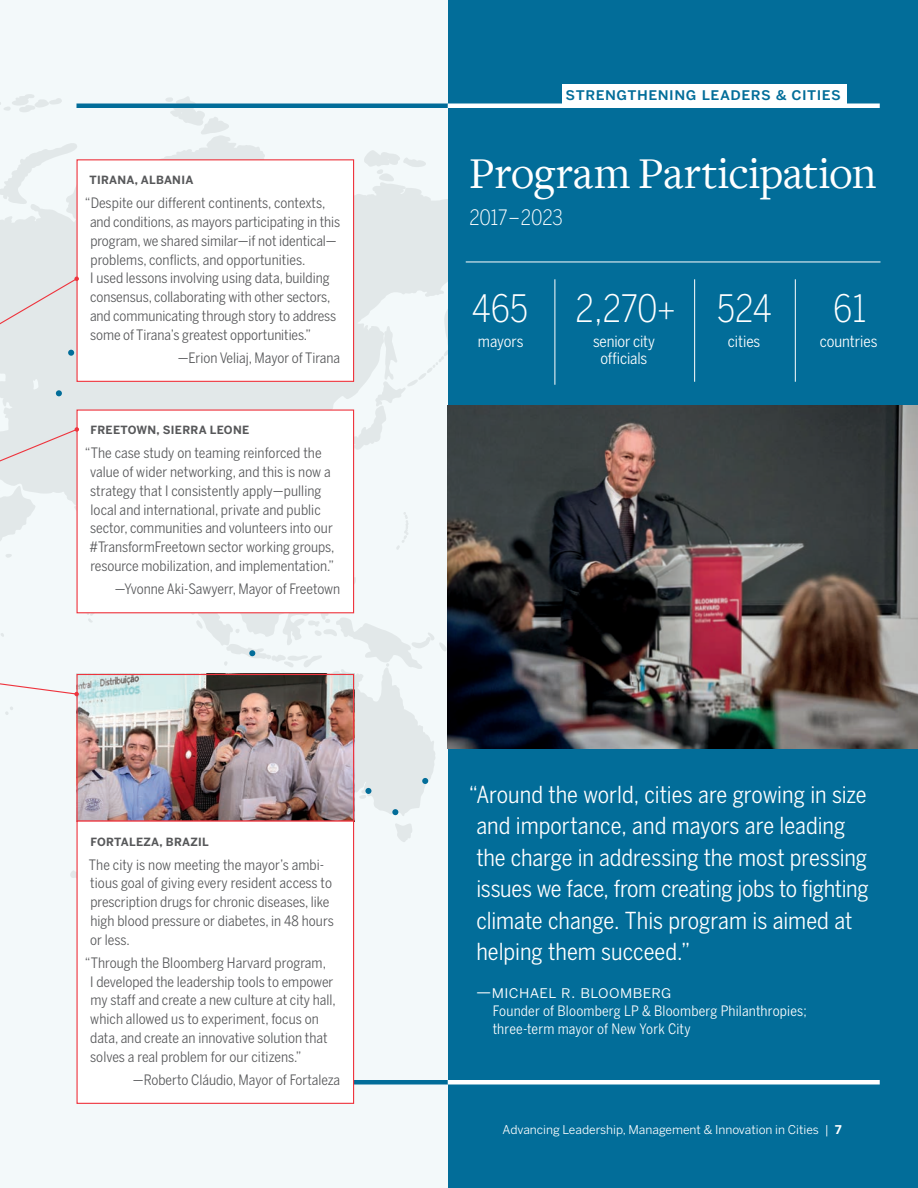
<style>
.page{position:relative;width:918px;height:1188px;background:#fff}
.page>*{position:absolute;margin:0;border:0;box-sizing:border-box;transform-origin:0 0}
.Head_A_Serif_30_5pt{font:45.75px "Freight Text";letter-spacing:-.005em;color:#fff}
.t1{font:300 37.5px "Benton Sans Cond";color:#fff}
.Quote_15_5pt{font:23.25px/31.5px "Benton Sans Cond";letter-spacing:-.005em;color:#fff}
.t2{font:300 21px "Benton Sans Cond";letter-spacing:-.01em;color:#fff}
.Head_Top_of_Pg_Shaded_11pt{font:16.5px "Benton Sans Medium SC";letter-spacing:.03em;color:#026d99}
.Quote_Attrib_Name_11pt{font:16.5px "Benton Sans Book SC";letter-spacing:.02em;color:#fff}
.t3{font:15.75px/16.5px "Benton Sans Cond";letter-spacing:-.01em;color:#fff;text-align:center}
.Map_Body{font:14.25px/18.8px "Benton Sans Cond";color:#57585a}
.Map_Body_Attrib{font:14.25px "Benton Sans Cond";color:#57585a}
.Quote_Attrib_Titles_9_5pt{font:14.25px/18px "Benton Sans Cond";letter-spacing:.015em;color:#fff}
.Pg___Right{font:12px "Benton Sans";color:#fff}
.Map_Location_Name{font:700 11.25px "Benton Sans";letter-spacing:.025em;color:#57585a}
.s1{font-size:34.5px}
.s2{font-weight:700}
</style>
<div class="page">
<div style="left:0;top:0;width:448px;height:1188px;background:#f3f9fa"></div>
<svg style="left:171px;top:492px;width:277px;height:324px"></svg>
<div style="left:448px;top:0;width:470px;height:1188px;background:#026d99"></div>
<hr style="left:354px;top:1080px;width:115px;height:4px;background:#026d99">
<div style="left:77px;top:410px;width:277px;height:203px;background:#fff"></div>
<div style="left:76px;top:409px;width:278px;height:204px;border:1px solid #ee343d"></div>
<hr style="left:76px;top:104px;width:804px;height:4px;background:#026d99">
<hr style="left:555px;top:279px;width:1px;height:106px;background:#fff">
<hr style="left:466px;top:262px;width:414px;height:1px;background:#fff">
<img style="left:448px;top:406px;width:470px;height:342px">
<div style="left:563px;top:84px;width:284px;height:22px;background:#fff"></div>
<hr style="left:694px;top:279px;width:1px;height:103px;background:#fff">
<hr style="left:795px;top:279px;width:1px;height:103px;background:#fff">
<hr style="left:448px;top:104px;width:432px;height:4px;background:#fff">
<hr style="left:448px;top:1080px;width:432px;height:4px;background:#fff">
<svg style="left:0;top:427px;width:79px;height:147px"></svg>
<img style="left:78px;top:676px;width:274px;height:144px">
<div style="left:76px;top:674px;width:278px;height:148px;border:1px solid #ee343d"></div>
<div style="left:77px;top:821px;width:277px;height:282px;background:#fff"></div>
<div style="left:76px;top:821px;width:278px;height:283px;border:1px solid #ee343d"></div>
<svg style="left:0;top:633px;width:79px;height:63px"></svg>
<div style="left:77px;top:160px;width:277px;height:221px;background:#fff"></div>
<div style="left:76px;top:159px;width:278px;height:223px;border:1px solid #ee343d"></div>
<div style="left:0;top:277px;width:79px;height:124px;background:#e2e8e9"></div>
<p class="Map_Location_Name" style="left:89px;top:173px;width:105px">TIRANA, ALBANIA</p>
<p class="Map_Body" style="left:90px;top:194px;width:252px;text-indent:-5px">“Despite our different continents, contexts, and conditions, as mayors participating in this program, we shared similar—if not identical— problems, conflicts, and opportunities.<br>I used lessons involving using data, building consensus, collaborating with other sectors, and communicating through story to address some of Tirana’s greatest opportunities.”</p>
<p class="Map_Body_Attrib" style="left:178px;top:349px;width:164px">—Erion Veliaj, Mayor of Tirana</p>
<p class="Map_Location_Name" style="left:91px;top:424px;width:160px">FREETOWN, SIERRA LEONE</p>
<p class="Map_Body" style="left:90px;top:444px;width:246px;text-indent:-5px">“The case study on teaming reinforced the value of wider networking, and this is now a strategy that I consistently apply—pulling local and international, private and public sector, communities and volunteers into our #TransformFreetown sector working groups, resource mobilization, and implementation.”</p>
<p class="Map_Body_Attrib" style="left:115px;top:581px;width:227px">—Yvonne Aki-Sawyerr, Mayor of Freetown</p>
<p class="Map_Location_Name" style="left:91px;top:835px;width:120px">FORTALEZA, BRAZIL</p>
<p class="Map_Body" style="left:89px;top:855px;width:246px">The city is now meeting the mayor’s ambi&shy;tious goal of giving every resident access to prescription drugs for chronic diseases, like high blood pressure or diabetes, in 48 hours or less.</p>
<p class="Map_Body" style="left:90px;top:953px;width:247px;text-indent:-5px">“Through the Bloomberg Harvard program,<br>I developed the leadership tools to empower my staff and create a new culture at city hall, which allowed us to experiment, focus on data, and create an innovative solution that solves a real problem for our citizens.”</p>
<p class="Map_Body_Attrib" style="left:133px;top:1071px;width:209px">—Roberto Cláudio, Mayor of Fortaleza</p>
<p class="Head_Top_of_Pg_Shaded_11pt" style="left:566px;top:84px;width:277px">STRENGTHENING LEADERS &amp; CITIES</p>
<p class="Head_A_Serif_30_5pt" style="left:469px;top:148px;width:409px">Program Participation</p>
<p class="t2" style="left:469px;top:206px;width:95px">2017–2023</p>
<p class="t1" style="left:472px;top:287px;width:58px">465</p>
<p class="t3" style="left:478px;top:333px;width:47px">mayors</p>
<p class="t1" style="left:576px;top:287px;width:101px">2,270<span class="s1">+</span></p>
<p class="t3" style="left:593px;top:333px;width:63px">senior city officials</p>
<p class="t1" style="left:717px;top:287px;width:56px">524</p>
<p class="t3" style="left:728px;top:333px;width:34px">cities</p>
<p class="t1" style="left:833px;top:287px;width:34px">61</p>
<p class="t3" style="left:820px;top:333px;width:59px">countries</p>
<p class="Quote_15_5pt" style="left:476px;top:778px;width:394px;text-indent:-8px">“Around the world, cities are growing in size and importance, and mayors are leading the charge in addressing the most pressing issues we face, from creating jobs to fighting climate change. This program is aimed at helping them succeed.”</p>
<p class="Quote_Attrib_Name_11pt" style="left:476px;top:982px;width:197px">—MICHAEL R. BLOOMBERG</p>
<p class="Quote_Attrib_Titles_9_5pt" style="left:493px;top:1002px;width:316px">Founder of Bloomberg LP &amp; Bloomberg Philanthropies; three-term mayor of New York City</p>
<p class="Pg___Right" style="left:503px;top:1123px;width:340px">Advancing Leadership, Management &amp; Innovation in Cities | <span class="s2">7</span></p>
</div>
